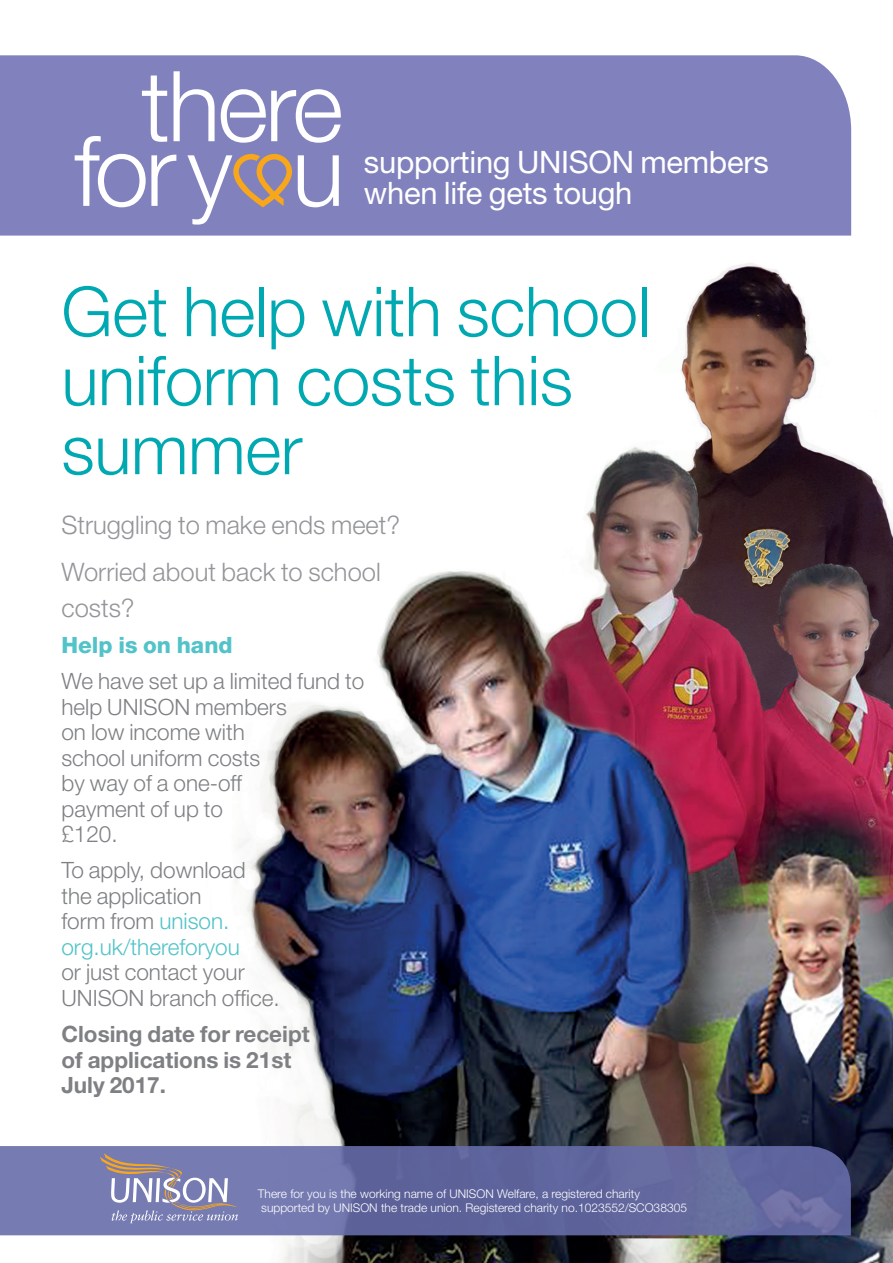
<style>
.page{position:relative;width:893px;height:1263px;background:#fff}
.page>*{position:absolute;margin:0;border:0;box-sizing:border-box;transform-origin:0 0}
.t1{font:300 69px/69px "Helvetica Neue";letter-spacing:-.005em;color:#00a9b1}
.t2{font:30.9px/30.9px "Helvetica Neue";letter-spacing:-.01em;color:#fff}
.t3{font:300 25.5px/46.8px "Helvetica Neue";color:#939598}
.t4{font:300 22.5px/25.5px "Helvetica Neue";color:#7e8083}
.t5{font:700 22.5px/25.5px "Helvetica Neue";color:#7e8083}
.t6{font:800 22.5px "Helvetica Neue";color:#52c3c9}
.t7{font:300 12px/14.4px "Helvetica Neue";color:#fff}
.s1{color:#52c3c9}
</style>
<div class="page">
<img style="left:201px;top:263px;width:692px;height:1000px">
<svg style="left:0;top:1146px;width:851px;height:89px;background:#666ca2"></svg>
<div style="left:0;top:55px;width:851px;height:181px;background:#8182bd"></div>
<svg style="left:75px;top:71px;width:266px;height:154px;background:#9998c3"></svg>
<svg style="left:100px;top:1153px;width:138px;height:70px;background:#8f8fb3"></svg>
<h2 class="t2" style="left:364px;top:146px;width:406px">supporting UNISON members when life gets tough</h2>
<h1 class="t1" style="left:61px;top:276px;width:590px">Get help with school uniform costs this summer</h1>
<p class="t3" style="left:61px;top:501px;width:340px">Struggling to make ends meet?<br>Worried about back to school</p>
<p class="t3" style="left:61px;top:583px;width:75px">costs?</p>
<p class="t6" style="left:61px;top:631px;width:173px">Help is on hand</p>
<p class="t4" style="left:61px;top:668px;width:304px">We have set up a limited fund to help UNISON members<br>on low income with<br>school uniform costs<br>by way of a one-off<br>payment of up to<br>£120.</p>
<p class="t4" style="left:61px;top:857px;width:186px">To apply, download the application form from <span class="s1">unison. org.uk/thereforyou</span></p>
<p class="t4" style="left:61px;top:959px;width:220px">or just contact your<br>UNISON branch office.</p>
<p class="t5" style="left:61px;top:1021px;width:250px">Closing date for receipt of applications is 21st<br>July 2017.</p>
<p class="t7" style="left:258px;top:1186px;width:431px">There for you is the working name of UNISON Welfare, a registered charity supported by UNISON the trade union. Registered charity no.1023552/SCO38305</p>
</div>
